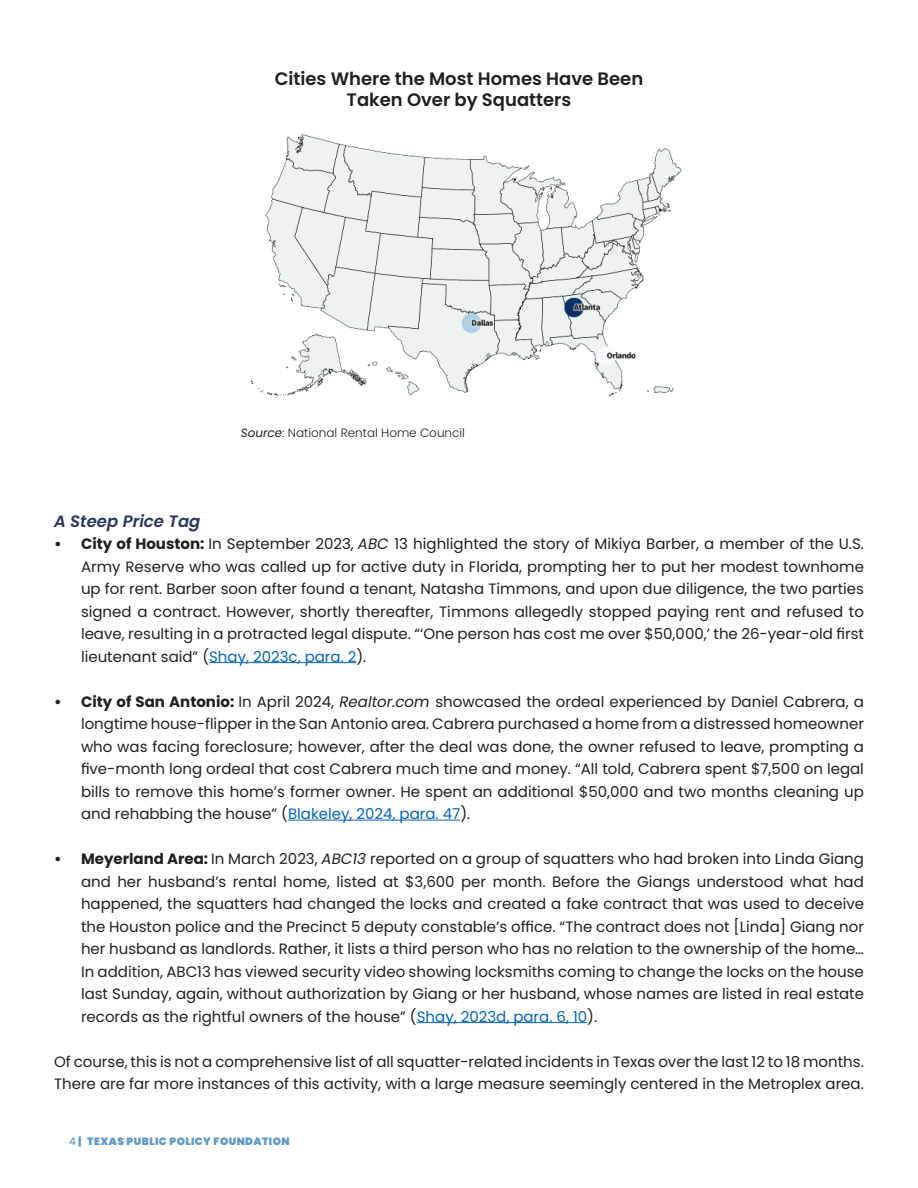
<style>
.page{position:relative;width:918px;height:1188px;background:#fff}
.page>*{position:absolute;margin:0;border:0;box-sizing:border-box;transform-origin:0 0}
.t1{font:600 18px "Poppins";color:#231f20}
.copy{font:italic 600 16.5px "Poppins";color:#2a3560}
.copy-2{font:15px/22.5px "Poppins";color:#231f20;text-align:justify}
.t2{font:300 12px "Poppins";color:#231f20}
.t3{font:900 10.5px "Poppins";letter-spacing:.04em;color:#5d98cb}
.s1{font-weight:400;font-style:italic}
.s2{font-weight:700}
.s3{font-style:italic}
.s4{color:#0563c1}
.s5{font-weight:500}
</style>
<div class="page">
<hr style="left:209px;top:662px;width:148px;height:1px;background:#0563c1">
<hr style="left:288px;top:820px;width:172px;height:1px;background:#0563c1">
<hr style="left:417px;top:1022px;width:170px;height:1px;background:#0563c1">
<img style="left:250px;top:134px;width:432px;height:263px">
<p class="t1" style="left:275px;top:68px;width:370px">Cities Where the Most Homes Have Been</p>
<p class="t1" style="left:347px;top:90px;width:226px">Taken Over by Squatters</p>
<p class="t2" style="left:241px;top:426px;width:226px"><span class="s1">Source</span>: National Rental Home Council</p>
<p class="copy" style="left:54px;top:511px;width:148px">A Steep Price Tag</p>
<p class="copy-2" style="left:81px;top:533px;width:785px;text-indent:-27px"><span class="s2">• City of Houston:</span> In September 2023, <span class="s3">ABC</span> 13 highlighted the story of Mikiya Barber, a member of the U.S.<br>Army Reserve who was called up for active duty in Florida, prompting her to put her modest townhome up for rent. Barber soon after found a tenant, Natasha Timmons, and upon due diligence, the two parties signed a contract. However, shortly thereafter, Timmons allegedly stopped paying rent and refused to leave, resulting in a protracted legal dispute. “‘One person has cost me over $50,000,’ the 26-year-old first lieutenant said” (<span class="s4">Shay, 2023c, para. 2</span>).</p>
<p class="copy-2" style="left:81px;top:690px;width:785px;text-indent:-27px"><span class="s2">• City of San Antonio:</span> In April 2024, <span class="s3">Realtor.com</span> showcased the ordeal experienced by Daniel Cabrera, a longtime house-flipper in the San Antonio area. Cabrera purchased a home from a distressed homeowner who was facing foreclosure; however, after the deal was done, the owner refused to leave, prompting a five-month long ordeal that cost Cabrera much time and money. “All told, Cabrera spent $7,500 on legal bills to remove this home’s former owner. He spent an additional $50,000 and two months cleaning up and rehabbing the house” (<span class="s4">Blakeley, 2024, para. 47</span>).</p>
<p class="copy-2" style="left:81px;top:848px;width:785px;text-indent:-27px"><span class="s2">• Meyerland Area:</span> In March 2023, <span class="s3">ABC13</span> reported on a group of squatters who had broken into Linda Giang and her husband’s rental home, listed at $3,600 per month. Before the Giangs understood what had happened, the squatters had changed the locks and created a fake contract that was used to deceive the Houston police and the Precinct 5 deputy constable’s office. “The contract does not [Linda] Giang nor her husband as landlords. Rather, it lists a third person who has no relation to the ownership of the home… In addition, ABC13 has viewed security video showing locksmiths coming to change the locks on the house last Sunday, again, without authorization by Giang or her husband, whose names are listed in real estate records as the rightful owners of the house” (<span class="s4">Shay, 2023d, para. 6, 10</span>).</p>
<p class="copy-2" style="left:54px;top:1050px;width:811px">Of course, this is not a comprehensive list of all squatter-related incidents in Texas over the last 12 to 18 months.<br>There are far more instances of this activity, with a large measure seemingly centered in the Metroplex area.</p>
<p class="t3" style="left:69px;top:1135px;width:222px"><span class="s5">4</span> | TEXAS PUBLIC POLICY FOUNDATION</p>
</div>
